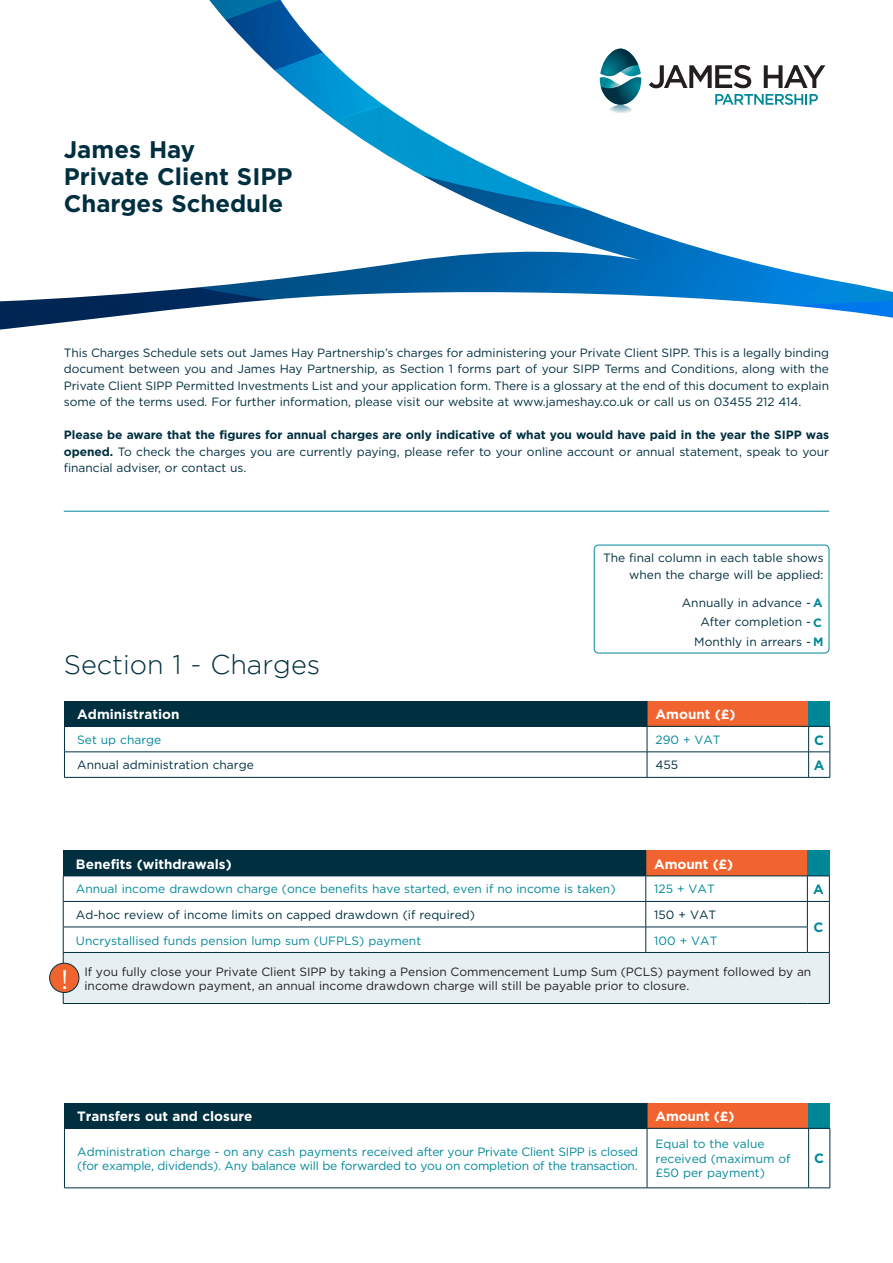
<style>
.page{position:relative;width:893px;height:1263px;background:#fff}
.page>*{position:absolute;margin:0;border:0;box-sizing:border-box;transform-origin:0 0}
.t1{font:300 27px "Gotham";color:#002f40}
.t2{font:26.85px "Gotham";color:#fff}
.t3{font:700 24px/27px "Gotham";color:#002f40}
.t4{font:700 13.5px "Gotham";color:#fff}
.t5{font:700 13.5px "Gotham";color:#089}
.t6{font:12px/16.5px "Gotham";color:#002f40;text-align:justify}
.t7{font:12px/14.4px "Gotham";color:#089}
.t8{font:12px "Gotham";color:#231f20}
.t9{font:12px/14.4px "Gotham";letter-spacing:-.02em;color:#089}
.s1{font-weight:700}
.s2{font-weight:700;color:#089}
</style>
<div class="page">
<svg style="left:0;top:204px;width:893px;height:126px"></svg>
<svg style="left:393px;top:159px;width:180px;height:45px"></svg>
<svg style="left:262px;top:58px;width:564px;height:101px"></svg>
<svg style="left:209px;top:0;width:426px;height:58px"></svg>
<hr style="left:64px;top:511px;width:765px;height:1px;background:#089">
<div style="left:64px;top:701px;width:583px;height:25px;background:#002f40"></div>
<div style="left:647px;top:701px;width:162px;height:25px;background:#f2642f"></div>
<div style="left:809px;top:701px;width:21px;height:25px;background:#089"></div>
<hr style="left:64px;top:726px;width:583px;height:1px;background:#002f40">
<hr style="left:647px;top:726px;width:162px;height:1px;background:#002f40">
<hr style="left:64px;top:752px;width:583px;height:1px;background:#002f40">
<svg style="left:64px;top:727px;width:1px;height:50px"></svg>
<hr style="left:647px;top:752px;width:162px;height:1px;background:#002f40">
<svg style="left:647px;top:701px;width:1px;height:76px"></svg>
<hr style="left:64px;top:777px;width:583px;height:1px;background:#002f40">
<hr style="left:647px;top:777px;width:162px;height:1px;background:#002f40">
<svg style="left:808px;top:726px;width:23px;height:52px"></svg>
<div style="left:594px;top:545px;width:235px;height:108px;border:1px solid #089;border-radius:4px"></div>
<div style="left:63px;top:850px;width:583px;height:26px;background:#002f40"></div>
<div style="left:646px;top:850px;width:161px;height:26px;background:#f2642f"></div>
<div style="left:807px;top:850px;width:22px;height:26px;background:#089"></div>
<div style="left:63px;top:952px;width:766px;height:51px;background:#e6eff2"></div>
<hr style="left:63px;top:876px;width:583px;height:1px;background:#002f40">
<hr style="left:646px;top:876px;width:161px;height:1px;background:#002f40">
<hr style="left:63px;top:901px;width:583px;height:1px;background:#002f40">
<hr style="left:646px;top:901px;width:161px;height:1px;background:#002f40">
<hr style="left:63px;top:927px;width:583px;height:1px;background:#002f40">
<svg style="left:63px;top:876px;width:1px;height:76px"></svg>
<hr style="left:646px;top:927px;width:162px;height:1px;background:#002f40">
<svg style="left:645px;top:876px;width:1px;height:76px"></svg>
<hr style="left:63px;top:952px;width:583px;height:1px;background:#002f40">
<hr style="left:646px;top:952px;width:161px;height:1px;background:#002f40">
<hr style="left:63px;top:953px;width:1px;height:50px;background:#002f40">
<svg style="left:807px;top:876px;width:23px;height:77px"></svg>
<hr style="left:829px;top:953px;width:1px;height:50px;background:#002f40">
<hr style="left:63px;top:1003px;width:583px;height:1px;background:#002f40">
<hr style="left:646px;top:1003px;width:161px;height:1px;background:#002f40">
<svg style="left:807px;top:1003px;width:23px;height:1px"></svg>
<div style="left:50px;top:963px;width:29px;height:29px;background:#f2642f;border-radius:50%"></div>
<div style="left:49px;top:963px;width:30px;height:30px;border:1px solid #002f40;border-radius:50%"></div>
<div style="left:64px;top:1103px;width:583px;height:25px;background:#002f40"></div>
<div style="left:647px;top:1103px;width:162px;height:25px;background:#f2642f"></div>
<div style="left:809px;top:1103px;width:21px;height:25px;background:#089"></div>
<svg style="left:647px;top:1103px;width:1px;height:25px"></svg>
<hr style="left:64px;top:1128px;width:583px;height:1px;background:#002f40">
<hr style="left:64px;top:1128px;width:1px;height:60px;background:#002f40">
<hr style="left:647px;top:1128px;width:162px;height:1px;background:#002f40">
<hr style="left:647px;top:1128px;width:1px;height:60px;background:#002f40">
<svg style="left:809px;top:1128px;width:21px;height:1px"></svg>
<hr style="left:808px;top:1128px;width:1px;height:60px;background:#002f40">
<hr style="left:830px;top:1128px;width:1px;height:60px;background:#002f40">
<hr style="left:64px;top:1187px;width:583px;height:1px;background:#002f40">
<hr style="left:647px;top:1187px;width:162px;height:1px;background:#002f40">
<svg style="left:809px;top:1187px;width:21px;height:1px"></svg>
<h3 class="t3" style="left:64px;top:136px;width:230px">James Hay<br>Private Client SIPP<br>Charges Schedule</h3>
<p class="t6" style="left:64px;top:344px;width:767px">This Charges Schedule sets out James Hay Partnership’s charges for administering your Private Client SIPP. This is a legally binding document between you and James Hay Partnership, as Section 1 forms part of your SIPP Terms and Conditions, along with the Private Client SIPP Permitted Investments List and your application form. There is a glossary at the end of this document to explain some of the terms used. For further information, please visit our website at www.jameshay.co.uk or call us on 03455 212 414.</p>
<p class="t6" style="left:64px;top:427px;width:767px"><span class="s1">Please be aware that the figures for annual charges are only indicative of what you would have paid in the year the SIPP was opened.</span> To check the charges you are currently paying, please refer to your online account or annual statement, speak to your financial adviser, or contact us.</p>
<h1 class="t1" style="left:64px;top:650px;width:258px">Section 1 - Charges</h1>
<p class="t6" style="left:603px;top:549px;width:222px;text-align:right">The final column in each table shows when the charge will be applied:</p>
<p class="t6" style="left:682px;top:592px;width:143px;line-height:19.5px;text-align:right">Annually in advance - <span class="s2">A<br></span>After completion - <span class="s2">C<br></span>Monthly in arrears - <span class="s2">M</span></p>
<p class="t4" style="left:77px;top:705px;width:104px">Administration</p>
<p class="t4" style="left:655px;top:705px;width:82px">Amount (£)</p>
<p class="t7" style="left:77px;top:732px;width:86px">Set up charge</p>
<p class="t7" style="left:655px;top:732px;width:67px">290 + VAT</p>
<p class="t5" style="left:814px;top:731px;width:11px">C</p>
<p class="t6" style="left:77px;top:757px;width:178px">Annual administration charge</p>
<p class="t6" style="left:655px;top:757px;width:24px">455</p>
<p class="t5" style="left:814px;top:756px;width:12px">A</p>
<p class="t4" style="left:76px;top:855px;width:157px">Benefits (withdrawals)</p>
<p class="t4" style="left:654px;top:855px;width:80px">Amount (£)</p>
<p class="t7" style="left:76px;top:882px;width:541px">Annual income drawdown charge (once benefits have started, even if no income is taken)</p>
<p class="t7" style="left:654px;top:882px;width:62px">125 + VAT</p>
<p class="t5" style="left:813px;top:880px;width:12px">A</p>
<p class="t6" style="left:76px;top:906px;width:401px">Ad-hoc review of income limits on capped drawdown (if required)</p>
<p class="t6" style="left:654px;top:906px;width:64px">150 + VAT</p>
<p class="t5" style="left:813px;top:919px;width:11px">C</p>
<p class="t7" style="left:76px;top:933px;width:347px">Uncrystallised funds pension lump sum (UFPLS) payment</p>
<p class="t7" style="left:654px;top:933px;width:65px">100 + VAT</p>
<p class="t8" style="left:84px;top:964px;width:728px">If you fully close your Private Client SIPP by taking a Pension Commencement Lump Sum (PCLS) payment followed by an</p>
<h2 class="t2" style="left:61px;top:962px;width:9px">!</h2>
<p class="t8" style="left:84px;top:978px;width:606px">income drawdown payment, an annual income drawdown charge will still be payable prior to closure.</p>
<p class="t4" style="left:77px;top:1107px;width:177px">Transfers out and closure</p>
<p class="t4" style="left:655px;top:1107px;width:80px">Amount (£)</p>
<p class="t9" style="left:77px;top:1144px;width:563px">Administration charge - on any cash payments received after your Private Client SIPP is closed (for example, dividends). Any balance will be forwarded to you on completion of the transaction.</p>
<p class="t7" style="left:655px;top:1137px;width:137px">Equal to the value received (maximum of £50 per payment)</p>
<p class="t5" style="left:814px;top:1150px;width:11px">C</p>
</div>
